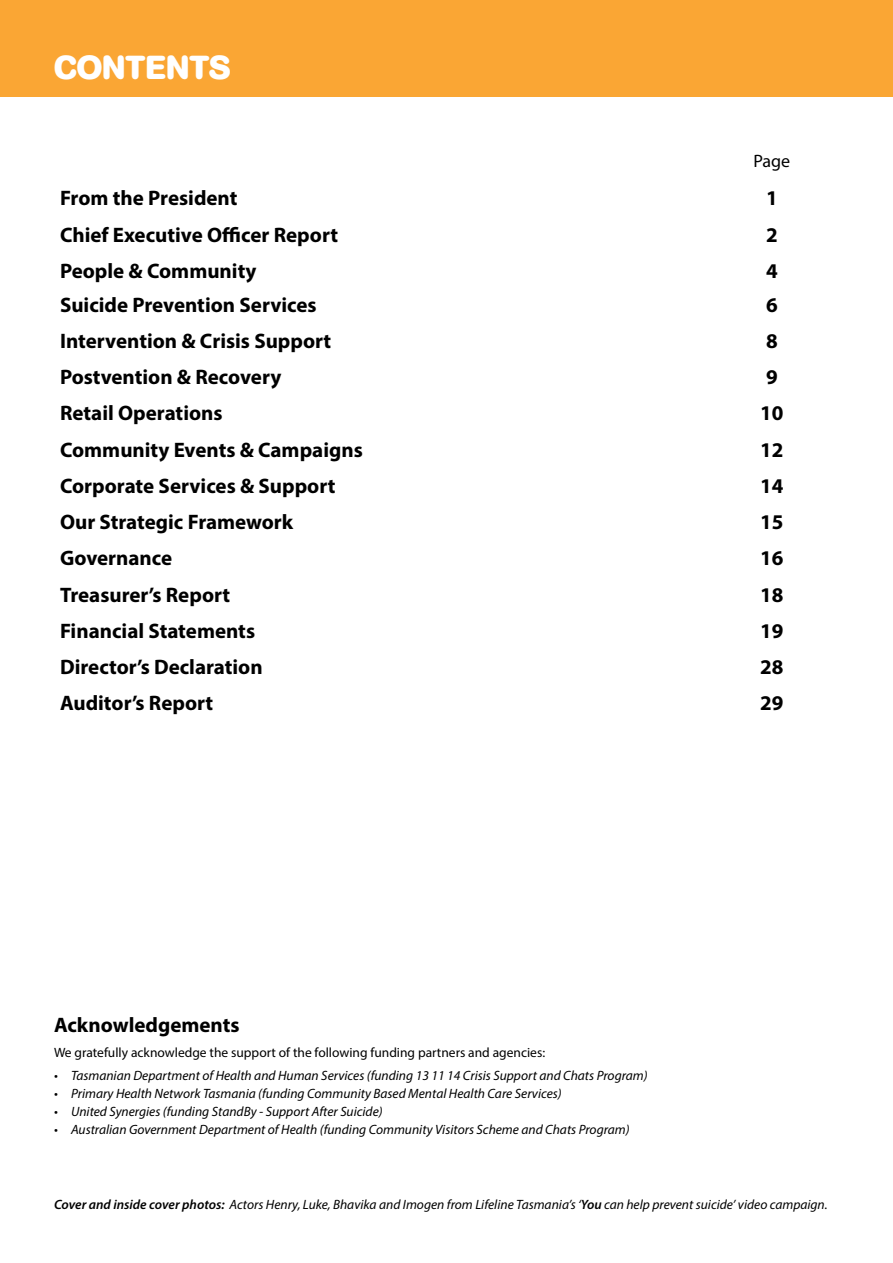
<style>
.page{position:relative;width:893px;height:1263px;background:#fff}
.page>*{position:absolute;margin:0;border:0;box-sizing:border-box;transform-origin:0 0}
.t1{font:700 33px "AG Book Rounded BQ";color:#fff}
.t2{font:700 21px "Myriad Pro";color:#000}
.t3{font:18px "Myriad Pro";color:#000}
.t4{font:italic 13.5px "Myriad Pro";color:#000}
.t5{font:13.5px "Myriad Pro";color:#000}
.s1{font-weight:600}
</style>
<div class="page">
<div style="left:0;top:0;width:893px;height:97px;background:#faa634"></div>
<h1 class="t1" style="left:54px;top:48px;width:178px">CONTENTS</h1>
<h3 class="t3" style="left:753px;top:150px;width:38px">Page</h3>
<h2 class="t2" style="left:60px;top:185px;width:179px">From the President</h2>
<h2 class="t2" style="left:766px;top:185px;width:13px">1</h2>
<h2 class="t2" style="left:60px;top:221px;width:280px">Chief Executive Officer Report</h2>
<h2 class="t2" style="left:766px;top:221px;width:13px">2</h2>
<h2 class="t2" style="left:60px;top:257px;width:198px">People &amp; Community</h2>
<h2 class="t2" style="left:766px;top:257px;width:13px">4</h2>
<h2 class="t2" style="left:60px;top:291px;width:258px">Suicide Prevention Services</h2>
<h2 class="t2" style="left:766px;top:291px;width:13px">6</h2>
<h2 class="t2" style="left:60px;top:327px;width:273px">Intervention &amp; Crisis Support</h2>
<h2 class="t2" style="left:766px;top:327px;width:13px">8</h2>
<h2 class="t2" style="left:60px;top:363px;width:223px">Postvention &amp; Recovery</h2>
<h2 class="t2" style="left:766px;top:363px;width:13px">9</h2>
<h2 class="t2" style="left:60px;top:399px;width:164px">Retail Operations</h2>
<h2 class="t2" style="left:760px;top:399px;width:25px">10</h2>
<h2 class="t2" style="left:60px;top:436px;width:304px">Community Events &amp; Campaigns</h2>
<h2 class="t2" style="left:760px;top:436px;width:25px">12</h2>
<h2 class="t2" style="left:60px;top:472px;width:277px">Corporate Services &amp; Support</h2>
<h2 class="t2" style="left:760px;top:472px;width:25px">14</h2>
<h2 class="t2" style="left:60px;top:508px;width:235px">Our Strategic Framework</h2>
<h2 class="t2" style="left:760px;top:508px;width:25px">15</h2>
<h2 class="t2" style="left:60px;top:544px;width:114px">Governance</h2>
<h2 class="t2" style="left:760px;top:544px;width:25px">16</h2>
<h2 class="t2" style="left:60px;top:581px;width:172px">Treasurer’s Report</h2>
<h2 class="t2" style="left:760px;top:581px;width:25px">18</h2>
<h2 class="t2" style="left:60px;top:617px;width:197px">Financial Statements</h2>
<h2 class="t2" style="left:760px;top:617px;width:25px">19</h2>
<h2 class="t2" style="left:60px;top:653px;width:204px">Director’s Declaration</h2>
<h2 class="t2" style="left:760px;top:653px;width:25px">28</h2>
<h2 class="t2" style="left:60px;top:689px;width:155px">Auditor’s Report</h2>
<h2 class="t2" style="left:760px;top:689px;width:25px">29</h2>
<h2 class="t2" style="left:54px;top:1011px;width:187px">Acknowledgements</h2>
<p class="t5" style="left:54px;top:1044px;width:493px">We gratefully acknowledge the support of the following funding partners and agencies:</p>
<p class="t4" style="left:54px;top:1067px;width:595px">• Tasmanian Department of Health and Human Services (funding 13 11 14 Crisis Support and Chats Program)</p>
<p class="t4" style="left:54px;top:1085px;width:509px">• Primary Health Network Tasmania (funding Community Based Mental Health Care Services)</p>
<p class="t4" style="left:54px;top:1103px;width:330px">• United Synergies (funding StandBy - Support After Suicide)</p>
<p class="t4" style="left:54px;top:1121px;width:577px">• Australian Government Department of Health (funding Community Visitors Scheme and Chats Program)</p>
<p class="t4" style="left:54px;top:1196px;width:775px"><span class="s1">Cover and inside cover photos:</span> Actors Henry, Luke, Bhavika and Imogen from Lifeline Tasmania’s ‘<span class="s1">You</span> can help prevent suicide’ video campaign.</p>
</div>
